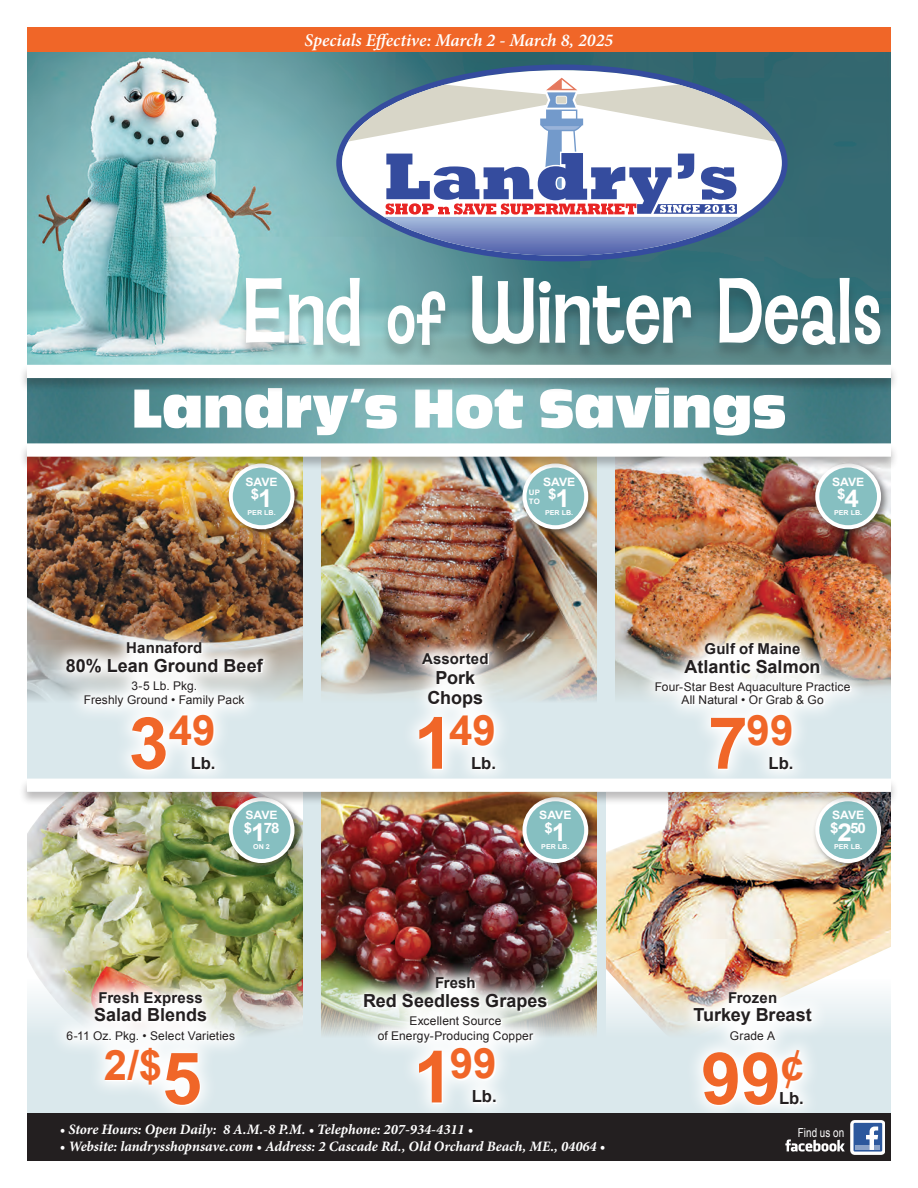
<style>
.page{position:relative;width:918px;height:1188px;background:#fff}
.page>*{position:absolute;margin:0;border:0;box-sizing:border-box;transform-origin:0 0}
.t1{font:81px "Baileywick JF Gothic";letter-spacing:-.01em;color:#fff;scale:.88 1}
.t2{font:700 72px "Arial";color:#f06628}
.t3{font:57px "Antique Oli Com";letter-spacing:-.005em;color:#fff}
.t4{font:700 42px "Arial";letter-spacing:.005em;color:#f06628}
.t5{font:700 18px/20.4px "Arial";color:#231f20;text-align:center}
.t6{font:italic 600 18px "Minion Pro";letter-spacing:-.005em;color:#fff}
.t7{font:700 16.65px "Arial";letter-spacing:-.005em;color:#231f20}
.t8{font:700 15px "Arial";letter-spacing:.01em;color:#231f20}
.t9{font:italic 700 14.4px "Minion Pro";letter-spacing:-.005em;color:#fff}
.t10{font:700 14.4px "Arial";color:#fff;scale:1.05 1}
.t11{font:12.3px "Arial";letter-spacing:.01em;color:#fff;scale:.8 1}
.t12{font:12px/14.4px "Arial";letter-spacing:.01em;color:#231f20;text-align:center}
.t13{font:700 11.55px "Arial";color:#fff;scale:1.05 1}
.t14{font:700 7.5px/9px "Arial";color:#fff;scale:1.05 1}
.t15{font:700 6.75px "Arial";color:#fff;scale:1.05 1}
.s1{font-size:64.5px}
.s2{font-size:24.6px}
.s3{font-size:72px}
</style>
<div class="page">
<div style="left:27px;top:457px;width:864px;height:657px;background:#dae8ec"></div>
<img style="left:27px;top:392px;width:864px;height:50px">
<img style="left:27px;top:471px;width:276px;height:229px">
<img style="left:27px;top:806px;width:276px;height:228px">
<img style="left:321px;top:471px;width:276px;height:230px">
<img style="left:321px;top:806px;width:276px;height:229px">
<img style="left:615px;top:471px;width:276px;height:225px">
<img style="left:606px;top:806px;width:285px;height:227px">
<svg style="left:48px;top:624px;width:234px;height:153px"></svg>
<img style="left:346px;top:959px;width:219px;height:155px">
<svg style="left:401px;top:634px;width:112px;height:143px"></svg>
<svg style="left:49px;top:973px;width:204px;height:141px"></svg>
<img style="left:637px;top:625px;width:232px;height:152px">
<svg style="left:676px;top:973px;width:154px;height:141px"></svg>
<div style="left:226px;top:461px;width:78px;height:77px;background:#231f20;opacity:.55"></div>
<div style="left:231px;top:466px;width:61px;height:61px;background:#86bfc1;border-radius:50%"></div>
<div style="left:229px;top:463px;width:66px;height:66px;border:4px solid #fff;border-radius:50%"></div>
<div style="left:520px;top:794px;width:77px;height:78px;background:#231f20;opacity:.55"></div>
<div style="left:525px;top:799px;width:61px;height:62px;background:#86bfc1;border-radius:50%"></div>
<div style="left:522px;top:797px;width:66px;height:66px;border:4px solid #fff;border-radius:50%"></div>
<div style="left:520px;top:461px;width:77px;height:77px;background:#231f20;opacity:.55"></div>
<div style="left:525px;top:466px;width:61px;height:61px;background:#86bfc1;border-radius:50%"></div>
<div style="left:522px;top:463px;width:66px;height:66px;border:4px solid #fff;border-radius:50%"></div>
<div style="left:812px;top:461px;width:78px;height:77px;background:#231f20;opacity:.55"></div>
<div style="left:817px;top:466px;width:62px;height:61px;background:#86bfc1;border-radius:50%"></div>
<div style="left:815px;top:463px;width:66px;height:66px;border:4px solid #fff;border-radius:50%"></div>
<div style="left:812px;top:794px;width:78px;height:78px;background:#231f20;opacity:.55"></div>
<div style="left:817px;top:799px;width:62px;height:62px;background:#86bfc1;border-radius:50%"></div>
<div style="left:815px;top:797px;width:66px;height:66px;border:4px solid #fff;border-radius:50%"></div>
<div style="left:226px;top:794px;width:78px;height:78px;background:#231f20;opacity:.55"></div>
<div style="left:231px;top:799px;width:61px;height:62px;background:#86bfc1;border-radius:50%"></div>
<div style="left:229px;top:797px;width:66px;height:66px;border:4px solid #fff;border-radius:50%"></div>
<div style="left:27px;top:27px;width:864px;height:26px;background:#f06628"></div>
<img style="left:27px;top:53px;width:864px;height:311px">
<div style="left:27px;top:1114px;width:864px;height:47px;background:#231f20"></div>
<svg style="left:851px;top:1120px;width:34px;height:35px"></svg>
<div style="left:854px;top:1123px;width:28px;height:29px;background:#2c589d"></div>
<div style="left:856px;top:1145px;width:24px;height:5px;background:#8aa2c8"></div>
<svg style="left:866px;top:1127px;width:12px;height:23px"></svg>
<svg style="left:785px;top:1139px;width:60px;height:13px"></svg>
<svg style="left:336px;top:65px;width:452px;height:196px;background:#437389"></svg>
<svg style="left:342px;top:70px;width:440px;height:186px"></svg>
<svg style="left:348px;top:78px;width:428px;height:178px"></svg>
<div style="left:19px;top:442px;width:880px;height:29px;background:#231f20;opacity:.3"></div>
<div style="left:27px;top:443px;width:864px;height:14px;background:#fff"></div>
<div style="left:19px;top:777px;width:880px;height:29px;background:#231f20;opacity:.3"></div>
<div style="left:27px;top:779px;width:864px;height:13px;background:#fff"></div>
<div style="left:19px;top:364px;width:880px;height:28px;background:#231f20;opacity:.3"></div>
<div style="left:27px;top:365px;width:864px;height:13px;background:#fff"></div>
<div style="left:238px;top:277px;width:650px;height:86px;background:#231f20;opacity:.22"></div>
<h3 class="t6" style="left:305px;top:28px;width:310px">Specials Effective: March 2 - March 8, 2025</h3>
<h1 class="t1" style="left:242px;top:258px;width:729px">End <span class="s1">of</span> Winter Deals</h1>
<h3 class="t3" style="left:132px;top:377px;width:656px">Landry’s Hot Savings</h3>
<p class="t13" style="left:245px;top:474px;width:32px">SAVE</p>
<p class="t10" style="left:251px;top:485px;width:22px">$<span class="s2">1</span></p>
<p class="t15" style="left:248px;top:509px;width:28px">PER LB.</p>
<p class="t13" style="left:543px;top:474px;width:32px">SAVE</p>
<p class="t10" style="left:548px;top:485px;width:22px">$<span class="s2">1</span></p>
<p class="t15" style="left:545px;top:509px;width:28px">PER LB.</p>
<p class="t14" style="left:529px;top:488px;width:12px">UP<br>TO</p>
<p class="t13" style="left:832px;top:474px;width:32px">SAVE</p>
<p class="t10" style="left:837px;top:485px;width:22px">$<span class="s2">4</span></p>
<p class="t15" style="left:834px;top:509px;width:28px">PER LB.</p>
<p class="t8" style="left:126px;top:638px;width:77px">Hannaford</p>
<h3 class="t5" style="left:66px;top:656px;width:198px">80% Lean Ground Beef</h3>
<p class="t12" style="left:84px;top:679px;width:162px">3-5 Lb. Pkg.<br>Freshly Ground • Family Pack</p>
<h3 class="t4" style="left:129px;top:702px;width:88px"><span class="s3">3</span>49</h3>
<h3 class="t7" style="left:191px;top:752px;width:26px">Lb.</h3>
<p class="t13" style="left:245px;top:808px;width:32px">SAVE</p>
<p class="t10" style="left:244px;top:818px;width:36px">$<span class="s2">1</span>78</p>
<p class="t15" style="left:253px;top:842px;width:17px">ON 2</p>
<p class="t8" style="left:99px;top:988px;width:106px">Fresh Express</p>
<h3 class="t5" style="left:94px;top:1006px;width:115px">Salad Blends</h3>
<p class="t12" style="left:66px;top:1028px;width:170px">6-11 Oz. Pkg. • Select Varieties</p>
<h3 class="t4" style="left:104px;top:1038px;width:100px">2/$<span class="s3">5</span></h3>
<p class="t8" style="left:422px;top:648px;width:68px">Assorted</p>
<h3 class="t5" style="left:428px;top:668px;width:57px">Pork<br>Chops</h3>
<h3 class="t4" style="left:414px;top:702px;width:84px"><span class="s3">1</span>49</h3>
<h3 class="t7" style="left:471px;top:752px;width:26px">Lb.</h3>
<p class="t13" style="left:539px;top:808px;width:32px">SAVE</p>
<p class="t10" style="left:544px;top:818px;width:22px">$<span class="s2">1</span></p>
<p class="t15" style="left:541px;top:842px;width:28px">PER LB.</p>
<p class="t8" style="left:435px;top:973px;width:42px">Fresh</p>
<h3 class="t5" style="left:363px;top:991px;width:186px">Red Seedless Grapes</h3>
<p class="t12" style="left:378px;top:1014px;width:157px">Excellent Source<br>of Energy-Producing Copper</p>
<h3 class="t4" style="left:413px;top:1036px;width:85px"><span class="s3">1</span>99</h3>
<h3 class="t7" style="left:472px;top:1086px;width:26px">Lb.</h3>
<p class="t8" style="left:705px;top:639px;width:98px">Gulf of Maine</p>
<h3 class="t5" style="left:685px;top:657px;width:138px">Atlantic Salmon</h3>
<p class="t12" style="left:655px;top:680px;width:197px;line-height:13.5px">Four-Star Best Aquaculture Practice<br>All Natural • Or Grab &amp; Go</p>
<h3 class="t4" style="left:708px;top:702px;width:87px"><span class="s3">7</span>99</h3>
<h3 class="t7" style="left:769px;top:752px;width:26px">Lb.</h3>
<p class="t13" style="left:832px;top:808px;width:32px">SAVE</p>
<p class="t10" style="left:830px;top:818px;width:36px">$<span class="s2">2</span>50</p>
<p class="t15" style="left:834px;top:842px;width:28px">PER LB.</p>
<p class="t8" style="left:728px;top:988px;width:51px">Frozen</p>
<h3 class="t5" style="left:694px;top:1006px;width:120px">Turkey Breast</h3>
<p class="t12" style="left:730px;top:1028px;width:47px">Grade A</p>
<h2 class="t2" style="left:701px;top:1031px;width:104px">99<sup>¢</sup></h2>
<h3 class="t7" style="left:779px;top:1087px;width:26px">Lb.</h3>
<p class="t9" style="left:60px;top:1119px;width:415px">• Store Hours: Open Daily: 8 A.M.-8 P.M. • Telephone: 207-934-4311 •</p>
<p class="t11" style="left:798px;top:1125px;width:60px">Find us on</p>
<p class="t9" style="left:60px;top:1136px;width:547px">• Website: landrysshopnsave.com • Address: 2 Cascade Rd., Old Orchard Beach, ME., 04064 •</p>
</div>
